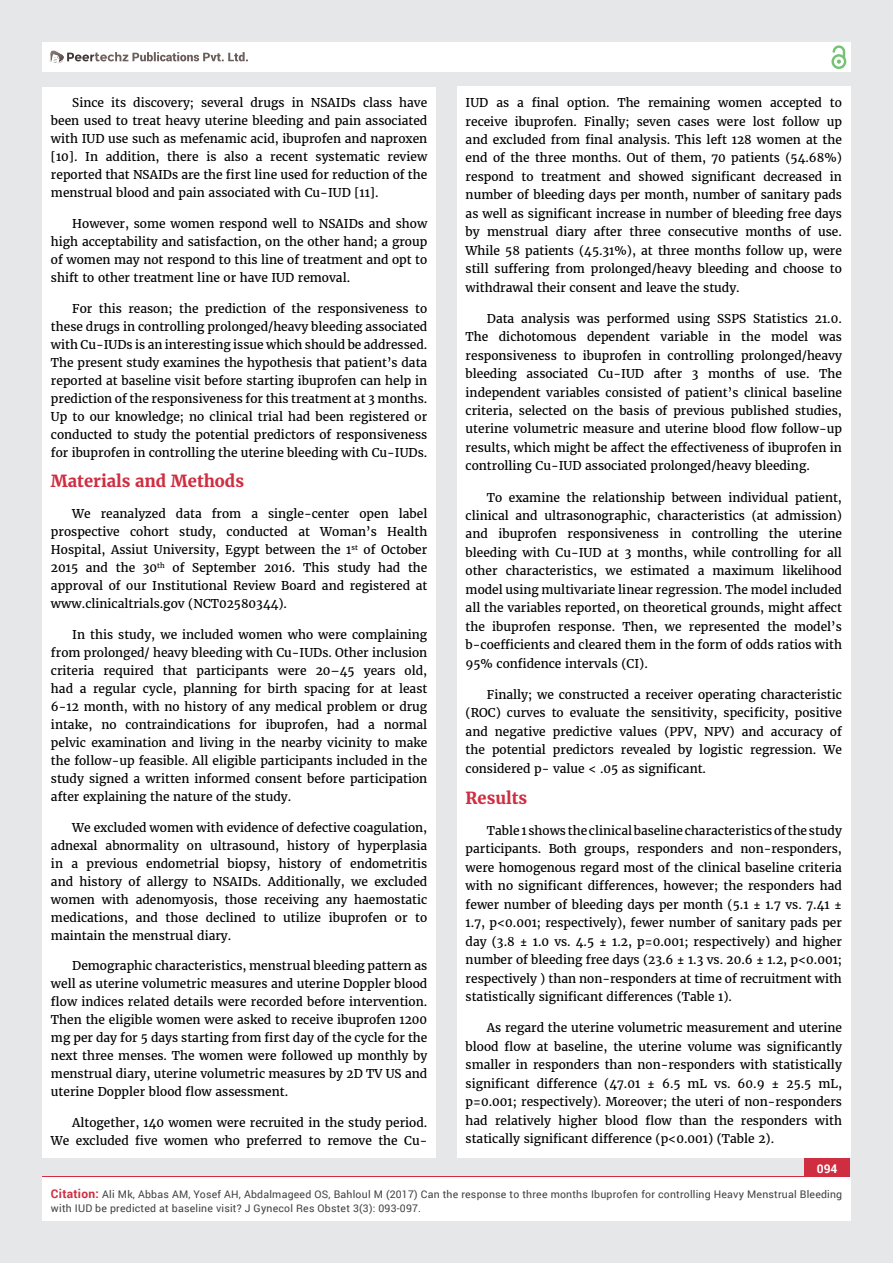
<style>
.page{position:relative;width:893px;height:1263px;background:#e6e7e8}
.page>*{position:absolute;margin:0;border:0;box-sizing:border-box;transform-origin:0 0}
.t1{font:700 16.5px "Merriweather";color:#cf2e41}
.t2{font:12px/18.5px "Merriweather";color:#000;text-align:justify}
.t3{font:700 12px "Roboto";color:#fff}
.t4{font:10.5px/13.5px "Roboto";letter-spacing:.02em;color:#414042}
.s1{font-weight:700;font-size:12px;color:#cf2e41}
</style>
<div class="page">
<div style="left:42px;top:43px;width:808px;height:29px;background:#fff"></div>
<div style="left:831px;top:54px;width:15px;height:15px;border:2px solid #74c273;border-radius:50%"></div>
<svg style="left:831px;top:45px;width:15px;height:19px"></svg>
<div style="left:804px;top:1157px;width:46px;height:43px;background:#cf2e41"></div>
<svg style="left:49px;top:50px;width:199px;height:14px"></svg>
<div style="left:42px;top:1177px;width:809px;height:43px;background:#fff"></div>
<div style="left:42px;top:87px;width:394px;height:1070px;background:#fff"></div>
<div style="left:457px;top:87px;width:393px;height:1071px;background:#fff"></div>
<p class="t2" style="left:51px;top:94px;width:378px;line-height:18px;text-indent:21px">Since its discovery; several drugs in NSAIDs class have been used to treat heavy uterine bleeding and pain associated with IUD use such as mefenamic acid, ibuprofen and naproxen [10]. In addition, there is also a recent systematic review reported that NSAIDs are the first line used for reduction of the menstrual blood and pain associated with Cu-IUD [11].</p>
<p class="t2" style="left:51px;top:215px;width:378px;line-height:18px;text-indent:21px">However, some women respond well to NSAIDs and show high acceptability and satisfaction, on the other hand; a group of women may not respond to this line of treatment and opt to shift to other treatment line or have IUD removal.</p>
<p class="t2" style="left:51px;top:299px;width:378px;line-height:18px;text-indent:21px">For this reason; the prediction of the responsiveness to these drugs in controlling prolonged/heavy bleeding associated with Cu-IUDs is an interesting issue which should be addressed.<br>The present study examines the hypothesis that patient’s data reported at baseline visit before starting ibuprofen can help in prediction of the responsiveness for this treatment at 3 months.<br>Up to our knowledge; no clinical trial had been registered or conducted to study the potential predictors of responsiveness for ibuprofen in controlling the uterine bleeding with Cu-IUDs.</p>
<h1 class="t1" style="left:51px;top:471px;width:195px">Materials and Methods</h1>
<p class="t2" style="left:51px;top:505px;width:378px;line-height:18px;text-indent:21px">We reanalyzed data from a single-center open label prospective cohort study, conducted at Woman’s Health Hospital, Assiut University, Egypt between the 1<sup>st</sup> of October 2015 and the 30<sup>th</sup> of September 2016. This study had the approval of our Institutional Review Board and registered at www.clinicaltrials.gov (NCT02580344).</p>
<p class="t2" style="left:51px;top:626px;width:378px;line-height:18px;text-indent:21px">In this study, we included women who were complaining from prolonged/ heavy bleeding with Cu-IUDs. Other inclusion criteria required that participants were 20–45 years old, had a regular cycle, planning for birth spacing for at least 6-12 month, with no history of any medical problem or drug intake, no contraindications for ibuprofen, had a normal pelvic examination and living in the nearby vicinity to make the follow-up feasible. All eligible participants included in the study signed a written informed consent before participation after explaining the nature of the study.</p>
<p class="t2" style="left:51px;top:818px;width:378px;line-height:18px;text-indent:21px">We excluded women with evidence of defective coagulation, adnexal abnormality on ultrasound, history of hyperplasia in a previous endometrial biopsy, history of endometritis and history of allergy to NSAIDs. Additionally, we excluded women with adenomyosis, those receiving any haemostatic medications, and those declined to utilize ibuprofen or to maintain the menstrual diary.</p>
<p class="t2" style="left:51px;top:957px;width:378px;line-height:18px;text-indent:21px">Demographic characteristics, menstrual bleeding pattern as well as uterine volumetric measures and uterine Doppler blood flow indices related details were recorded before intervention.<br>Then the eligible women were asked to receive ibuprofen 1200 mg per day for 5 days starting from first day of the cycle for the next three menses. The women were followed up monthly by menstrual diary, uterine volumetric measures by 2D TV US and uterine Doppler blood flow assessment.</p>
<p class="t2" style="left:51px;top:1114px;width:378px;line-height:18px;text-align:right">Altogether, 140 women were recruited in the study period.<br>We excluded five women who preferred to remove the Cu-</p>
<p class="t2" style="left:466px;top:94px;width:378px">IUD as a final option. The remaining women accepted to receive ibuprofen. Finally; seven cases were lost follow up and excluded from final analysis. This left 128 women at the end of the three months. Out of them, 70 patients (54.68%) respond to treatment and showed significant decreased in number of bleeding days per month, number of sanitary pads as well as significant increase in number of bleeding free days by menstrual diary after three consecutive months of use.<br>While 58 patients (45.31%), at three months follow up, were still suffering from prolonged/heavy bleeding and choose to withdrawal their consent and leave the study.</p>
<p class="t2" style="left:466px;top:309px;width:378px;text-indent:21px">Data analysis was performed using SSPS Statistics 21.0.<br>The dichotomous dependent variable in the model was responsiveness to ibuprofen in controlling prolonged/heavy bleeding associated Cu-IUD after 3 months of use. The independent variables consisted of patient’s clinical baseline criteria, selected on the basis of previous published studies, uterine volumetric measure and uterine blood flow follow-up results, which might be affect the effectiveness of ibuprofen in controlling Cu-IUD associated prolonged/heavy bleeding.</p>
<p class="t2" style="left:466px;top:488px;width:378px;text-indent:21px">To examine the relationship between individual patient, clinical and ultrasonographic, characteristics (at admission) and ibuprofen responsiveness in controlling the uterine bleeding with Cu-IUD at 3 months, while controlling for all other characteristics, we estimated a maximum likelihood model using multivariate linear regression. The model included all the variables reported, on theoretical grounds, might affect the ibuprofen response. Then, we represented the model’s b-coefficients and cleared them in the form of odds ratios with 95% confidence intervals (CI).</p>
<p class="t2" style="left:466px;top:685px;width:378px;text-indent:21px">Finally; we constructed a receiver operating characteristic (ROC) curves to evaluate the sensitivity, specificity, positive and negative predictive values (PPV, NPV) and accuracy of the potential predictors revealed by logistic regression. We considered p- value &lt; .05 as significant.</p>
<h1 class="t1" style="left:466px;top:788px;width:63px">Results</h1>
<p class="t2" style="left:466px;top:822px;width:378px;text-indent:21px">Table 1 shows the clinical baseline characteristics of the study participants. Both groups, responders and non-responders, were homogenous regard most of the clinical baseline criteria with no significant differences, however; the responders had fewer number of bleeding days per month (5.1 ± 1.7 vs. 7.41 ± 1.7, p&lt;0.001; respectively), fewer number of sanitary pads per day (3.8 ± 1.0 vs. 4.5 ± 1.2, p=0.001; respectively) and higher number of bleeding free days (23.6 ± 1.3 vs. 20.6 ± 1.2, p&lt;0.001; respectively ) than non-responders at time of recruitment with statistically significant differences (Table 1).</p>
<p class="t2" style="left:466px;top:1019px;width:378px;text-indent:21px">As regard the uterine volumetric measurement and uterine blood flow at baseline, the uterine volume was significantly smaller in responders than non-responders with statistically significant difference (47.01 ± 6.5 mL vs. 60.9 ± 25.5 mL, p=0.001; respectively). Moreover; the uteri of non-responders had relatively higher blood flow than the responders with statically significant difference (p&lt;0.001) (Table 2).</p>
<p class="t3" style="left:817px;top:1161px;width:22px">094</p>
<p class="t4" style="left:51px;top:1188px;width:793px"><span class="s1">Citation:</span> Ali Mk, Abbas AM, Yosef AH, Abdalmageed OS, Bahloul M (2017) Can the response to three months Ibuprofen for controlling Heavy Menstrual Bleeding with IUD be predicted at baseline visit? J Gynecol Res Obstet 3(3): 093-097.</p>
</div>
